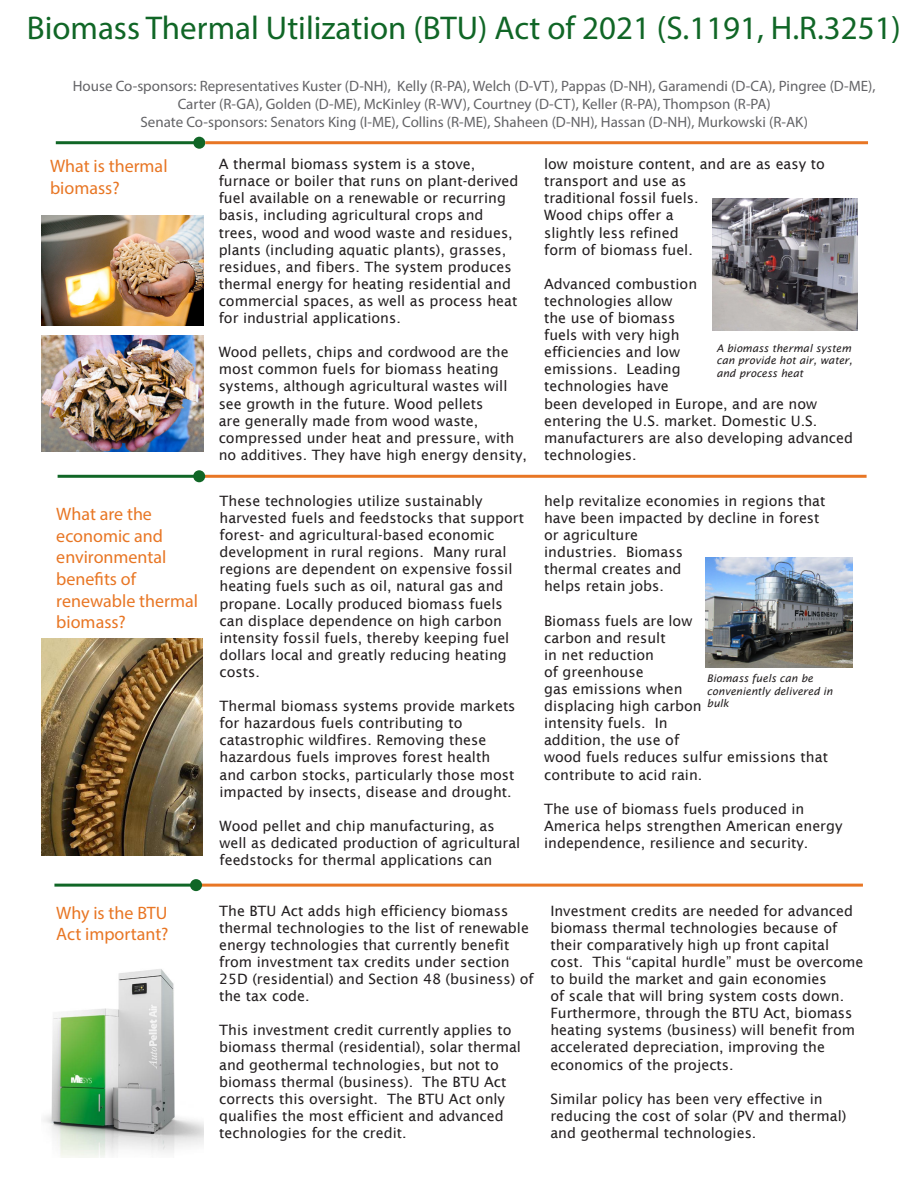
<style>
.page{position:relative;width:918px;height:1188px;background:#fff}
.page>*{position:absolute;margin:0;border:0;box-sizing:border-box;transform-origin:0 0}
.t1{font:33px "Myriad Pro";color:#106626}
.t2{font:18px/21.6px "Myriad Pro";color:#e87624}
.t3{font:15px/18px "Myriad Pro";color:#636366;text-align:center}
.t4{font:14.25px/17.1px "Lucida Sans";color:#231f20}
.t5{font:italic 10.5px/12.6px "Lucida Sans";color:#231f20}
</style>
<div class="page">
<hr style="left:56px;top:141px;width:143px;height:3px;background:#106626">
<div style="left:193px;top:137px;width:12px;height:12px;background:#106626;border-radius:50%"></div>
<hr style="left:205px;top:141px;width:663px;height:3px;background:#e87624">
<hr style="left:204px;top:475px;width:663px;height:3px;background:#e87624">
<hr style="left:200px;top:884px;width:663px;height:3px;background:#e87624">
<hr style="left:58px;top:475px;width:141px;height:3px;background:#106626">
<div style="left:193px;top:470px;width:12px;height:12px;background:#106626;border-radius:50%"></div>
<hr style="left:54px;top:884px;width:142px;height:3px;background:#106626">
<div style="left:190px;top:879px;width:12px;height:12px;background:#106626;border-radius:50%"></div>
<img style="left:712px;top:198px;width:145px;height:132px">
<img style="left:706px;top:557px;width:147px;height:111px">
<img style="left:42px;top:336px;width:162px;height:115px">
<img style="left:42px;top:216px;width:162px;height:110px">
<img style="left:42px;top:639px;width:160px;height:216px">
<img style="left:43px;top:969px;width:161px;height:189px">
<p class="t1" style="left:27px;top:8px;width:876px">Biomass Thermal Utilization (BTU) Act of 2021 (S.1191, H.R.3251)</p>
<p class="t3" style="left:73px;top:76px;width:804px">House Co-sponsors: Representatives Kuster (D-NH), Kelly (R-PA), Welch (D-VT), Pappas (D-NH), Garamendi (D-CA), Pingree (D-ME),<br>Carter (R-GA), Golden (D-ME), McKinley (R-WV), Courtney (D-CT), Keller (R-PA), Thompson (R-PA)</p>
<p class="t3" style="left:140px;top:112px;width:669px">Senate Co-sponsors: Senators King (I-ME), Collins (R-ME), Shaheen (D-NH), Hassan (D-NH), Murkowski (R-AK)</p>
<p class="t4" style="left:544px;top:156px;width:282px">low moisture content, and are as easy to transport and use as<br>traditional fossil fuels.<br>Wood chips offer a<br>slightly less refined<br>form of biomass fuel.</p>
<p class="t4" style="left:544px;top:275px;width:310px">Advanced combustion<br>technologies allow<br>the use of biomass<br>fuels with very high<br>efficiencies and low<br>emissions. Leading<br>technologies have<br>been developed in Europe, and are now entering the U.S. market. Domestic U.S. manufacturers are also developing advanced technologies.</p>
<p class="t4" style="left:220px;top:492px;width:306px">These technologies utilize sustainably harvested fuels and feedstocks that support forest- and agricultural-based economic development in rural regions. Many rural regions are dependent on expensive fossil heating fuels such as oil, natural gas and propane. Locally produced biomass fuels can displace dependence on high carbon intensity fossil fuels, thereby keeping fuel dollars local and greatly reducing heating costs.</p>
<p class="t4" style="left:220px;top:697px;width:298px">Thermal biomass systems provide markets for hazardous fuels contributing to catastrophic wildfires. Removing these hazardous fuels improves forest health and carbon stocks, particularly those most impacted by insects, disease and drought.</p>
<p class="t4" style="left:220px;top:817px;width:302px">Wood pellet and chip manufacturing, as well as dedicated production of agricultural feedstocks for thermal applications can</p>
<p class="t4" style="left:219px;top:156px;width:301px">A thermal biomass system is a stove, furnace or boiler that runs on plant-derived fuel available on a renewable or recurring basis, including agricultural crops and trees, wood and wood waste and residues, plants (including aquatic plants), grasses, residues, and fibers. The system produces thermal energy for heating residential and commercial spaces, as well as process heat for industrial applications.</p>
<p class="t4" style="left:219px;top:344px;width:310px">Wood pellets, chips and cordwood are the most common fuels for biomass heating systems, although agricultural wastes will see growth in the future. Wood pellets<br>are generally made from wood waste, compressed under heat and pressure, with no additives. They have high energy density,</p>
<p class="t2" style="left:50px;top:155px;width:119px">What is thermal biomass?</p>
<p class="t5" style="left:716px;top:342px;width:138px">A biomass thermal system can provide hot air, water, and process heat</p>
<p class="t4" style="left:544px;top:492px;width:283px">help revitalize economies in regions that have been impacted by decline in forest or agriculture<br>industries. Biomass<br>thermal creates and<br>helps retain jobs.</p>
<p class="t4" style="left:544px;top:612px;width:285px">Biomass fuels are low<br>carbon and result<br>in net reduction<br>of greenhouse<br>gas emissions when<br>displacing high carbon<br>intensity fuels. In<br>addition, the use of<br>wood fuels reduces sulfur emissions that contribute to acid rain.</p>
<p class="t4" style="left:544px;top:800px;width:300px">The use of biomass fuels produced in<br>America helps strengthen American energy independence, resilience and security.</p>
<p class="t2" style="left:56px;top:503px;width:143px">What are the economic and environmental benefits of renewable thermal biomass?</p>
<p class="t5" style="left:707px;top:672px;width:127px">Biomass fuels can be conveniently delivered in bulk</p>
<p class="t2" style="left:56px;top:902px;width:114px">Why is the BTU<br>Act important?</p>
<p class="t4" style="left:219px;top:902px;width:316px">The BTU Act adds high efficiency biomass thermal technologies to the list of renewable energy technologies that currently benefit from investment tax credits under section 25D (residential) and Section 48 (business) of the tax code.</p>
<p class="t4" style="left:219px;top:1022px;width:303px">This investment credit currently applies to biomass thermal (residential), solar thermal and geothermal technologies, but not to biomass thermal (business). The BTU Act corrects this oversight. The BTU Act only qualifies the most efficient and advanced technologies for the credit.</p>
<p class="t4" style="left:550px;top:902px;width:315px">Investment credits are needed for advanced biomass thermal technologies because of their comparatively high up front capital cost. This “capital hurdle” must be overcome to build the market and gain economies<br>of scale that will bring system costs down.<br>Furthermore, through the BTU Act, biomass heating systems (business) will benefit from accelerated depreciation, improving the economics of the projects.</p>
<p class="t4" style="left:550px;top:1090px;width:298px">Similar policy has been very effective in reducing the cost of solar (PV and thermal) and geothermal technologies.</p>
</div>
